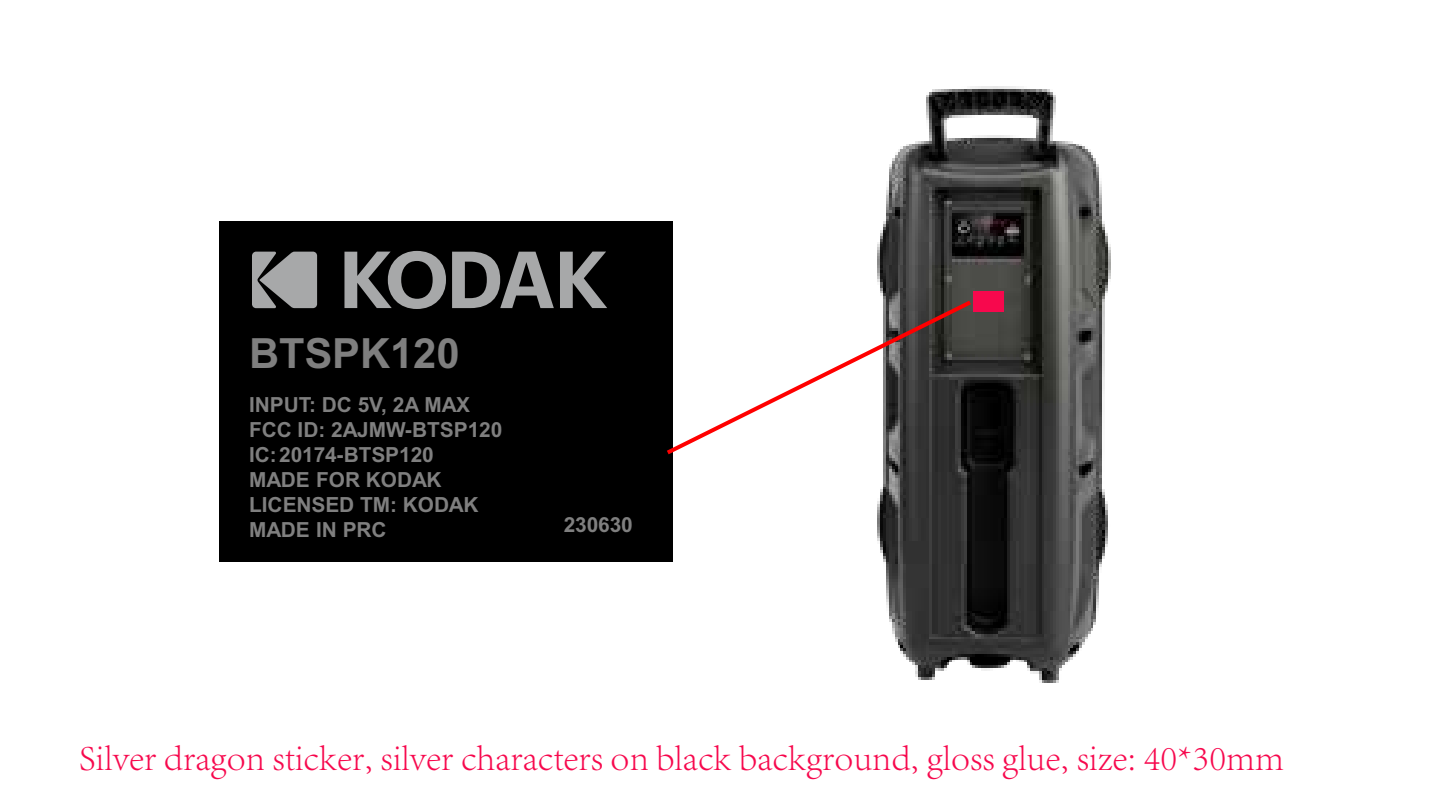
<style>
.page{position:relative;width:1448px;height:812px;background:#fff}
.page>*{position:absolute;margin:0;border:0;box-sizing:border-box;transform-origin:0 0}
.t1{font:700 41.6px "Arial";color:#7f7f7f}
.t2{font:300 36.4px "Adobe Song Std";color:#f7084d}
.t3{font:700 20.8px/24.8px "Arial";color:#7f7f7f}
</style>
<div class="page">
<img style="left:877px;top:86px;width:234px;height:597px">
<div style="left:219px;top:221px;width:454px;height:340px;background:#000"></div>
<svg style="left:252px;top:252px;width:65px;height:56px;background:#8f9091"></svg>
<svg style="left:344px;top:251px;width:102px;height:58px"></svg>
<svg style="left:452px;top:252px;width:102px;height:56px"></svg>
<svg style="left:560px;top:252px;width:47px;height:56px"></svg>
<div style="left:973px;top:292px;width:31px;height:20px;background:#f7084d"></div>
<svg style="left:667px;top:297px;width:308px;height:161px"></svg>
<h1 class="t1" style="left:249px;top:329px;width:212px">BTSPK120</h1>
<p class="t3" style="left:249px;top:392px;width:255px">INPUT: DC 5V, 2A MAX<br>FCC ID: 2AJMW-BTSP120<br>IC:20174-BTSP120<br>MADE FOR KODAK<br>LICENSED TM: KODAK<br>MADE IN PRC</p>
<p class="t3" style="left:564px;top:513px;width:71px">230630</p>
<h2 class="t2" style="left:79px;top:737px;width:1207px">Silver dragon sticker, silver characters on black background, gloss glue, size: 40*30mm</h2>
</div>
